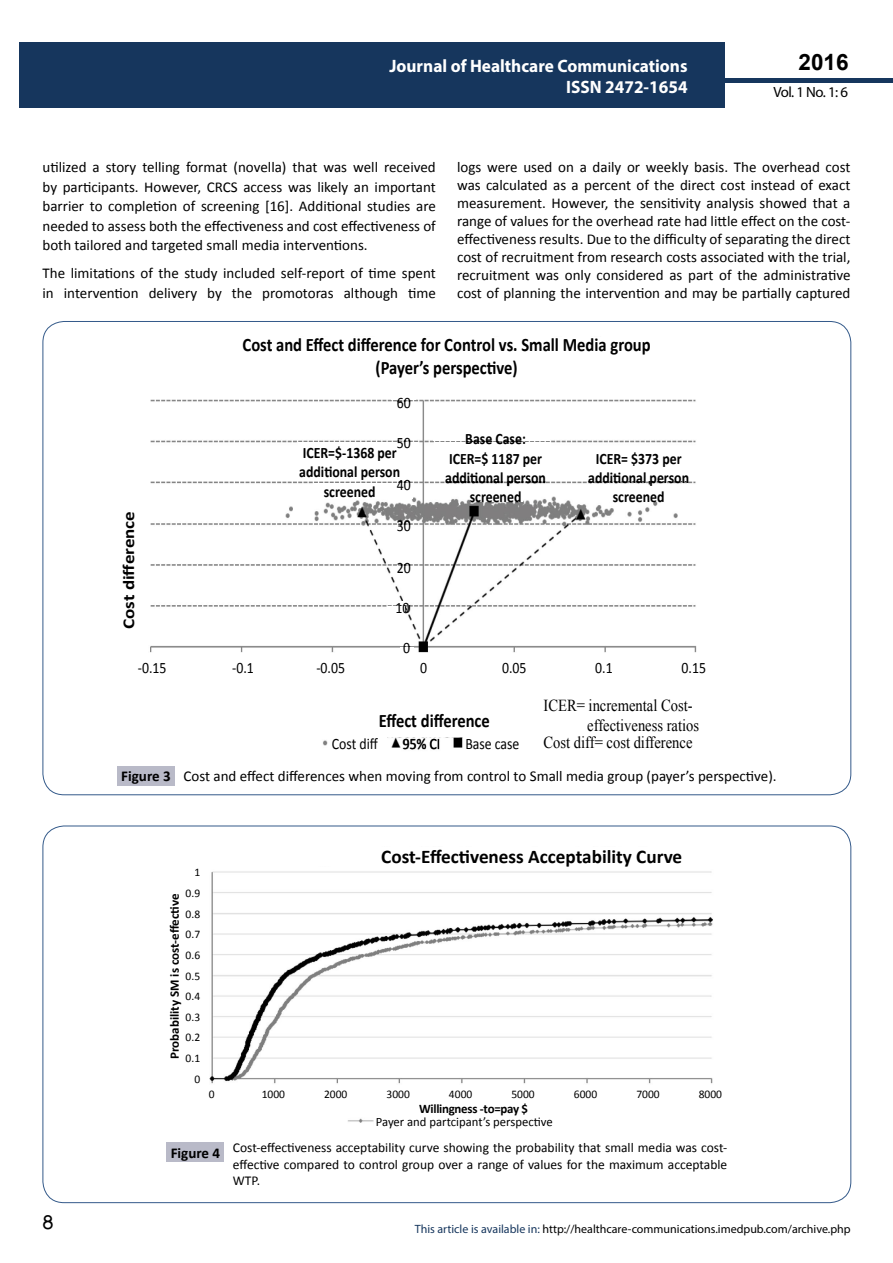
<style>
.page{position:relative;width:893px;height:1263px;background:#fff}
.page>*{position:absolute;margin:0;border:0;box-sizing:border-box;transform-origin:0 0}
.t1{font:25.5px "Tunga";color:#000}
.t2{font:700 22.5px "Arial";color:#000}
.t3{font:700 19.35px "Calibri";color:#000}
.t4{font:700 19.05px/22.8px "Calibri";color:#000;text-align:center;scale:.87 1}
.t5{font:700 18px/21.6px "Myriad Pro";color:#fff;text-align:right;scale:.96 1}
.t6{font:16.8px/20.1px "Times New Roman";color:#000;scale:.87 1}
.t7{font:700 16.5px "Calibri";color:#000;scale:1.15 1}
.t8{font:700 15.9px/19px "Calibri";color:#000;text-align:center;scale:.87 1}
.t9{font:15.9px "Calibri";color:#000;scale:.87 1}
.t10{font:15px/18px "Calibri";color:#000;text-align:justify}
.t11{font:700 15px "Calibri";color:#000}
.t12{font:14.85px "Myriad Pro";color:#000}
.t13{font:13.5px/16.4px "Calibri";color:#000;text-align:justify}
.t14{font:700 13.05px "Calibri";letter-spacing:-.02em;color:#000}
.t15{font:700 12.9px "Calibri";color:#000}
.t16{font:12.75px "Calibri";color:#000}
.t17{font:12px "Myriad Pro";color:#000}
.t18{font:11.7px/20.5px "Calibri";color:#000;text-align:right}
.s1{font-weight:700}
.s2{color:#16365d}
</style>
<div class="page">
<hr style="left:724px;top:78px;width:169px;height:4px;background:#16365d">
<div style="left:19px;top:42px;width:690px;height:66px;background:#16365d"></div>
<div style="left:709px;top:42px;width:16px;height:66px;background:#16365d"></div>
<div style="left:117px;top:766px;width:58px;height:20px;background:#b9bac8"></div>
<img style="left:150px;top:399px;width:547px;height:351px">
<div style="left:400px;top:647px;width:14px;height:7px;background:#fff"></div>
<div style="left:400px;top:638px;width:14px;height:8px;background:#fff"></div>
<div style="left:396px;top:525px;width:17px;height:8px;background:#fff"></div>
<div style="left:396px;top:556px;width:17px;height:8px;background:#fff"></div>
<div style="left:396px;top:566px;width:17px;height:8px;background:#fff"></div>
<hr style="left:392px;top:601px;width:18px;height:3px;background:#fff">
<div style="left:387px;top:606px;width:18px;height:10px;background:#fff"></div>
<div style="left:576px;top:448px;width:117px;height:33px;background:#fff"></div>
<div style="left:576px;top:488px;width:117px;height:14px;background:#fff"></div>
<div style="left:434px;top:442px;width:116px;height:39px;background:#fff"></div>
<div style="left:434px;top:429px;width:116px;height:11px;background:#fff"></div>
<div style="left:470px;top:490px;width:52px;height:12px;background:#fff"></div>
<div style="left:315px;top:483px;width:98px;height:15px;background:#fff"></div>
<div style="left:392px;top:402px;width:24px;height:11px;background:#fff"></div>
<div style="left:392px;top:389px;width:24px;height:11px;background:#fff"></div>
<div style="left:392px;top:429px;width:24px;height:11px;background:#fff"></div>
<div style="left:298px;top:442px;width:121px;height:39px;background:#fff"></div>
<div style="left:330px;top:732px;width:57px;height:21px;background:#fff"></div>
<div style="left:463px;top:732px;width:62px;height:21px;background:#fff"></div>
<div style="left:367px;top:717px;width:130px;height:20px;background:#fff"></div>
<div style="left:534px;top:693px;width:176px;height:60px;background:#fff"></div>
<div style="left:129px;top:653px;width:581px;height:32px;background:#fff"></div>
<div style="left:166px;top:1142px;width:58px;height:20px;background:#b9bac8"></div>
<img style="left:209px;top:871px;width:504px;height:252px">
<div style="left:375px;top:1115px;width:190px;height:16px;background:#fff"></div>
<div style="left:197px;top:1085px;width:530px;height:32px;background:#fff"></div>
<p class="t5" style="left:517px;top:54px;width:198px">ARCHIVOS DE MEDICINA<br>ISSN 1698-9 65</p>
<h2 class="t2" style="left:799px;top:47px;width:52px">2016</h2>
<p class="t5" style="left:389px;top:54px;width:312px">Journal of Healthcare Communications<br>ISSN 2472-1654</p>
<p class="t12" style="left:773px;top:83px;width:76px">Vol. 1 No. 1: 6</p>
<p class="t10" style="left:43px;top:158px;width:395px;line-height:19.5px">utilized a story telling format (novella) that was well received by participants. However, CRCS access was likely an important barrier to completion of screening [16]. Additional studies are needed to assess both the effectiveness and cost effectiveness of both tailored and targeted small media interventions.</p>
<p class="t10" style="left:43px;top:264px;width:395px;line-height:19.5px">The limitations of the study included self-report of time spent in intervention delivery by the promotoras although time</p>
<p class="t10" style="left:457px;top:158px;width:395px">logs were used on a daily or weekly basis. The overhead cost was calculated as a percent of the direct cost instead of exact measurement. However, the sensitivity analysis showed that a range of values for the overhead rate had little effect on the cost&shy;effectiveness results. Due to the difficulty of separating the direct cost of recruitment from research costs associated with the trial, recruitment was only considered as part of the administrative cost of planning the intervention and may be partially captured</p>
<p class="t4" style="left:243px;top:334px;width:471px">Cost and Effect difference for Control vs. Small Media group (Payer’s perspective)</p>
<p class="t9" style="left:397px;top:392px;width:18px">60</p>
<p class="t7" style="left:118px;top:629px;width:104px;rotate:-90deg">Cost difference</p>
<p class="t8" style="left:299px;top:443px;width:117px;text-align:left">ICER=$-1368 per additional person</p>
<p class="t8" style="left:445px;top:430px;width:117px">Base Case:<br>ICER=$ 1187 per additional person screened</p>
<p class="t9" style="left:397px;top:432px;width:18px">50</p>
<p class="t9" style="left:397px;top:475px;width:18px">40</p>
<p class="t8" style="left:324px;top:483px;width:61px">screened</p>
<p class="t9" style="left:397px;top:515px;width:18px">30</p>
<p class="t9" style="left:397px;top:557px;width:18px">20</p>
<p class="t9" style="left:395px;top:598px;width:18px">10</p>
<p class="t9" style="left:403px;top:638px;width:10px">0</p>
<p class="t8" style="left:588px;top:449px;width:117px">ICER= $373 per additional person screened</p>
<p class="t9" style="left:138px;top:657px;width:35px">-0.15</p>
<p class="t9" style="left:232px;top:657px;width:26px">-0.1</p>
<p class="t9" style="left:316px;top:657px;width:35px">-0.05</p>
<p class="t9" style="left:420px;top:657px;width:10px">0</p>
<p class="t9" style="left:502px;top:657px;width:30px">0.05</p>
<p class="t9" style="left:595px;top:657px;width:22px">0.1</p>
<p class="t9" style="left:681px;top:657px;width:30px">0.15</p>
<p class="t6" style="left:587px;top:695px;width:130px;text-indent:-44px">ICER= incremental Cost&shy;effectiveness ratios</p>
<p class="t6" style="left:544px;top:732px;width:173px">Cost diff= cost difference</p>
<p class="t4" style="left:379px;top:709px;width:129px">Effect difference</p>
<p class="t9" style="left:332px;top:733px;width:55px">Cost diff</p>
<p class="t9" style="left:402px;top:733px;width:45px">95% CI</p>
<p class="t9" style="left:465px;top:733px;width:64px">Base case</p>
<p class="t10" style="left:121px;top:767px;width:657px"><span class="s1">Figure 3</span> Cost and effect differences when moving from control to Small media group (payer’s perspective).</p>
<p class="t18" style="left:186px;top:862px;width:16px">1<br>0.9<br>0.8<br>0.7<br>0.6<br>0.5<br>0.4<br>0.3<br>0.2<br>0.1<br>0</p>
<p class="t15" style="left:166px;top:1059px;width:167px;rotate:-90deg">Probability SM is cost-effective</p>
<p class="t3" style="left:381px;top:844px;width:303px">Cost-Effectiveness Acceptability Curve</p>
<p class="t18" style="left:209px;top:1084px;width:7px">0</p>
<p class="t18" style="left:262px;top:1084px;width:25px">1000</p>
<p class="t18" style="left:324px;top:1084px;width:25px">2000</p>
<p class="t18" style="left:387px;top:1084px;width:25px">3000</p>
<p class="t18" style="left:449px;top:1084px;width:25px">4000</p>
<p class="t18" style="left:511px;top:1084px;width:25px">5000</p>
<p class="t18" style="left:574px;top:1084px;width:25px">6000</p>
<p class="t18" style="left:636px;top:1084px;width:25px">7000</p>
<p class="t18" style="left:699px;top:1084px;width:25px">8000</p>
<p class="t16" style="left:376px;top:1114px;width:178px">Payer and partcipant’s perspective</p>
<p class="t14" style="left:419px;top:1100px;width:110px">Willingness -to=pay $</p>
<h1 class="t1" style="left:42px;top:1205px;width:13px">8</h1>
<p class="t11" style="left:171px;top:1143px;width:51px">Figure 4</p>
<p class="t13" style="left:233px;top:1140px;width:496px">Cost-effectiveness acceptability curve showing the probability that small media was cost&shy;effective compared to control group over a range of values for the maximum acceptable WTP.</p>
<p class="t17" style="left:415px;top:1221px;width:437px"><span class="s2">This article is available in:</span> http://healthcare-communications.imedpub.com/archive.php</p>
</div>
